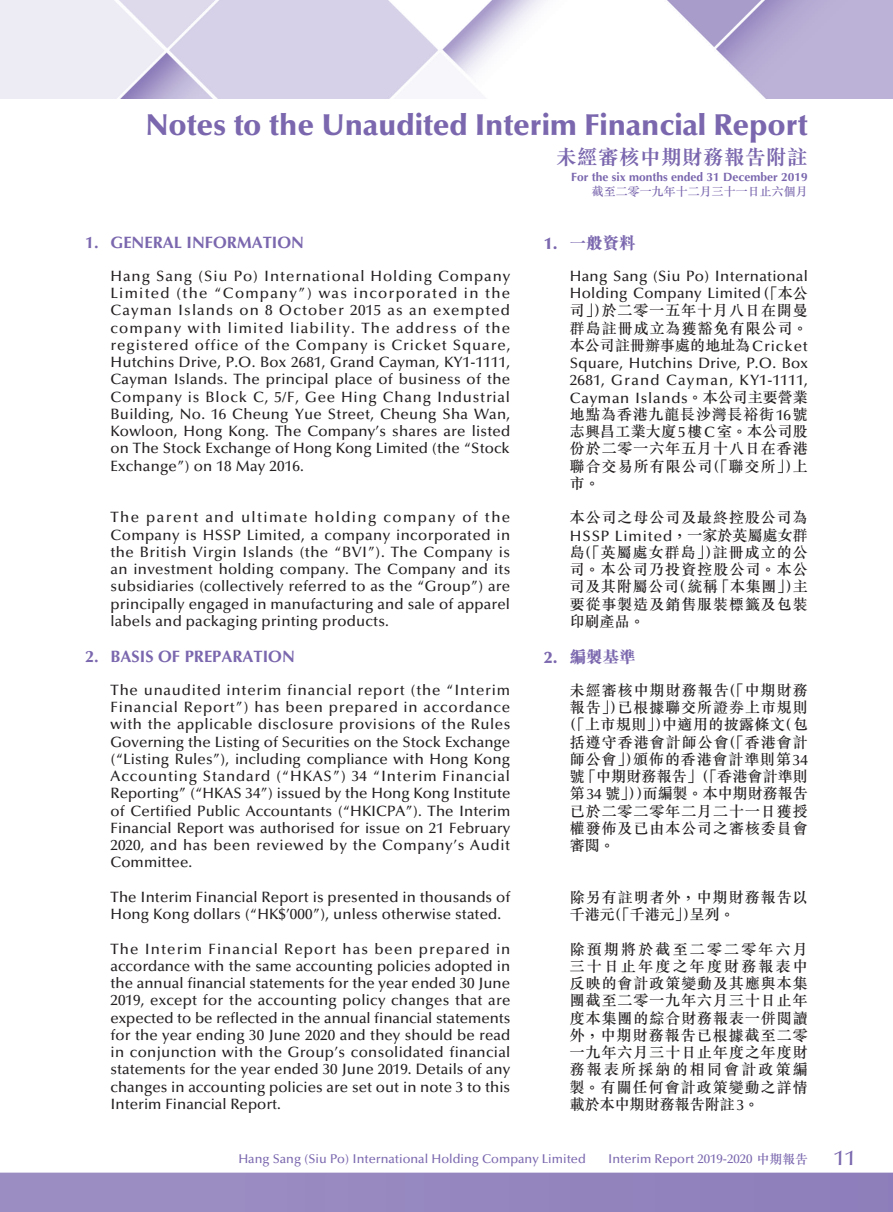
<style>
.page{position:relative;width:893px;height:1212px;background:#fff}
.page>*{position:absolute;margin:0;border:0;box-sizing:border-box;transform-origin:0 0}
.t1{font:900 30px "Optima LT Std";color:#7a67ae}
.t2{font:700 21px "M Sung HK";color:#7a67ae}
.t3{font:700 16.5px "Optima LT Std";color:#7a67ae}
.t4{font:800 16.5px "M Sung HK";color:#7a67ae}
.t5{font:500 15px/17.2px "Optima LT Std";letter-spacing:.01em;color:#231f20;text-align:justify}
.t6{font:500 15px/17.2px "M Sung HK";letter-spacing:.06em;color:#231f20;text-align:justify}
.t7{font:500 15px "Optima LT Std";letter-spacing:.06em;color:#231f20}
.t8{font:500 15px "M Sung HK";letter-spacing:.025em;color:#231f20}
.t9{font:500 15px "M Sung HK";color:#231f20}
.t10{font:500 15px "M Sung HK";letter-spacing:.01em;color:#231f20}
.t11{font:500 12.75px "Optima LT Std";color:#7a67ae}
.t12{font:700 12px "Optima LT Std";color:#7a67ae}
.t13{font:500 12px "M Sung HK";color:#7a67ae}
.s1{font-family:"Optima LT Std";font-weight:900}
.s2{font-family:"M Sung HK"}
.s3{font-family:"Optima LT Std"}
.s4{font-size:21px}
</style>
<div class="page">
<img style="left:0;top:0;width:893px;height:99px">
<h1 class="t1" style="left:146px;top:108px;width:664px">Notes to the Unaudited Interim Financial Report</h1>
<h2 class="t2" style="left:556px;top:143px;width:253px">未經審核中期財務報告附註</h2>
<p class="t12" style="left:571px;top:169px;width:238px">For the six months ended 31 December 2019</p>
<p class="t13" style="left:592px;top:183px;width:217px">截至二零一九年十二月三十一日止六個月</p>
<p class="t3" style="left:85px;top:232px;width:220px">1. GENERAL INFORMATION</p>
<p class="t5" style="left:111px;top:268px;width:401px">Hang Sang (Siu Po) International Holding Company Limited (the “Company”) was incorporated in the Cayman Islands on 8 October 2015 as an exempted company with limited liability. The address of the registered office of the Company is Cricket Square, Hutchins Drive, P.O. Box 2681, Grand Cayman, KY1-1111, Cayman Islands. The principal place of business of the Company is Block C, 5/F, Gee Hing Chang Industrial Building, No. 16 Cheung Yue Street, Cheung Sha Wan, Kowloon, Hong Kong. The Company’s shares are listed on The Stock Exchange of Hong Kong Limited (the “Stock Exchange”) on 18 May 2016.</p>
<p class="t5" style="left:111px;top:509px;width:401px">The parent and ultimate holding company of the Company is HSSP Limited, a company incorporated in the British Virgin Islands (the “BVI”). The Company is an investment holding company. The Company and its subsidiaries (collectively referred to as the “Group”) are principally engaged in manufacturing and sale of apparel labels and packaging printing products.</p>
<p class="t3" style="left:85px;top:646px;width:211px">2. BASIS OF PREPARATION</p>
<p class="t5" style="left:111px;top:682px;width:401px">The unaudited interim financial report (the “Interim Financial Report”) has been prepared in accordance with the applicable disclosure provisions of the Rules Governing the Listing of Securities on the Stock Exchange (“Listing Rules”), including compliance with Hong Kong Accounting Standard (“HKAS”) 34 “Interim Financial Reporting” (“HKAS 34”) issued by the Hong Kong Institute of Certified Public Accountants (“HKICPA”). The Interim Financial Report was authorised for issue on 21 February 2020, and has been reviewed by the Company’s Audit Committee.</p>
<p class="t5" style="left:111px;top:889px;width:401px">The Interim Financial Report is presented in thousands of<br>Hong Kong dollars (“HK$’000”), unless otherwise stated.</p>
<p class="t5" style="left:111px;top:940px;width:401px">The Interim Financial Report has been prepared in accordance with the same accounting policies adopted in the annual financial statements for the year ended 30 June 2019, except for the accounting policy changes that are expected to be reflected in the annual financial statements for the year ending 30 June 2020 and they should be read in conjunction with the Group’s consolidated financial statements for the year ended 30 June 2019. Details of any changes in accounting policies are set out in note 3 to this Interim Financial Report.</p>
<p class="t4" style="left:544px;top:231px;width:93px"><span class="s1">1.</span> 一般資料</p>
<p class="t5" style="left:570px;top:267px;width:240px">Hang Sang (Siu Po) International<br>Holding Company Limited<span class="s2">（「本公</span></p>
<p class="t6" style="left:570px;top:302px;width:240px">司」）於二零一五年十月八日在開曼群島註冊成立為獲豁免有限公司。本公司註冊辦事處的地址為<span class="s3">Cricket</span></p>
<p class="t5" style="left:570px;top:355px;width:240px">Square, Hutchins Drive, P.O. Box 2681, Grand Cayman, KY1-1111, Cayman Islands<span class="s2">。本公司主要營業</span></p>
<p class="t6" style="left:570px;top:405px;width:240px">地點為香港九龍長沙灣長裕街<span class="s3">16</span>號志興昌工業大廈<span class="s3">5</span>樓<span class="s3">C</span>室。本公司股份於二零一六年五月十八日在香港聯合交易所有限公司（「聯交所」）上市。</p>
<p class="t6" style="left:570px;top:509px;width:240px">本公司之母公司及最終控股公司為</p>
<p class="t7" style="left:570px;top:527px;width:240px">HSSP Limited<span class="s2">，一家於英屬處女群</span></p>
<p class="t6" style="left:570px;top:543px;width:240px">島（「英屬處女群島」）註冊成立的公司。本公司乃投資控股公司。本公司及其附屬公司（統稱「本集團」）主要從事製造及銷售服裝標籤及包裝印刷產品。</p>
<p class="t4" style="left:544px;top:645px;width:93px"><span class="s1">2.</span> 編製基準</p>
<p class="t6" style="left:570px;top:681px;width:240px">未經審核中期財務報告（「中期財務</p>
<p class="t6" style="left:570px;top:698px;width:240px">報告」）已根據聯交所證券上市規則</p>
<p class="t8" style="left:562px;top:714px;width:247px">（「上市規則」）中適用的披露條文（包</p>
<p class="t6" style="left:570px;top:733px;width:240px">括遵守香港會計師公會（「香港會計</p>
<p class="t6" style="left:570px;top:750px;width:240px">師公會」）頒佈的香港會計準則第<span class="s3">34</span></p>
<p class="t10" style="left:570px;top:766px;width:240px">號「中期財務報告」（「香港會計準則</p>
<p class="t9" style="left:570px;top:783px;width:240px">第<span class="s3">34</span> 號」））而編製。本中期財務報告</p>
<p class="t6" style="left:570px;top:802px;width:240px">已於二零二零年二月二十一日獲授</p>
<p class="t6" style="left:570px;top:819px;width:240px">權發佈及已由本公司之審核委員會</p>
<p class="t6" style="left:570px;top:836px;width:46px">審閱。</p>
<p class="t6" style="left:570px;top:888px;width:240px">除另有註明者外，中期財務報告以千港元（「千港元」）呈列。</p>
<p class="t6" style="left:570px;top:940px;width:240px">除預期將於截至二零二零年六月三十日止年度之年度財務報表中反映的會計政策變動及其應與本集團截至二零一九年六月三十日止年度本集團的綜合財務報表一併閱讀外，中期財務報告已根據截至二零一九年六月三十日止年度之年度財務報表所採納的相同會計政策編製。有關任何會計政策變動之詳情載於本中期財務報告附註<span class="s3">3</span>。</p>
<p class="t11" style="left:238px;top:1152px;width:349px">Hang Sang (Siu Po) International Holding Company Limited</p>
<p class="t11" style="left:608px;top:1152px;width:249px">Interim Report 2019-2020 <span class="s2">中期報告</span> <span class="s4">11</span></p>
</div>
